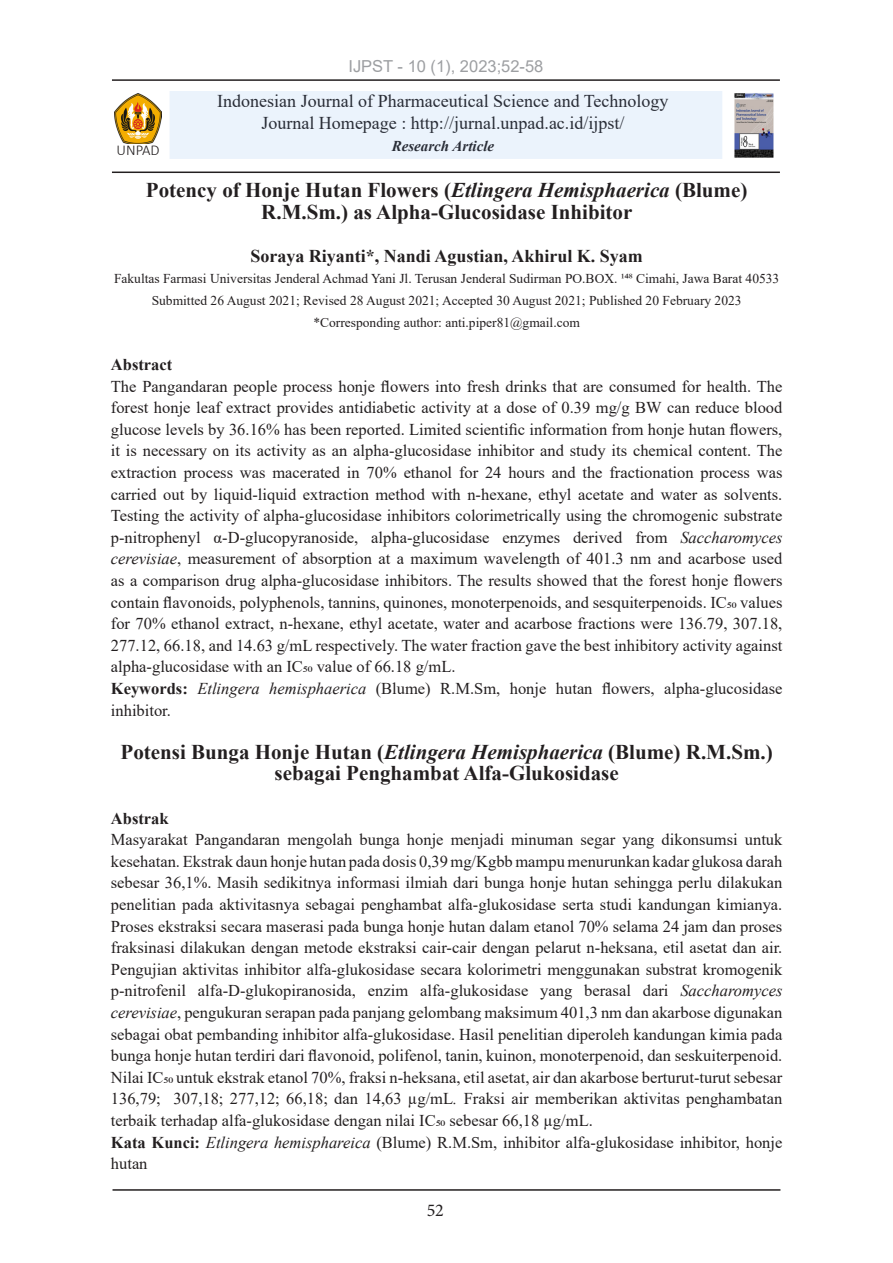
<style>
.page{position:relative;width:893px;height:1263px;background:#fff}
.page>*{position:absolute;margin:0;border:0;box-sizing:border-box;transform-origin:0 0}
.t1{font:700 21px/21.6px "Times New Roman";color:#231f20;text-align:center}
.t2{font:18px/21.6px "Times New Roman";color:#231f20;text-align:center}
.Author{font:700 18px "Times New Roman";color:#231f20}
.t3{font:18px "Minion Pro";color:#231f20}
.t4{font:16.5px/21.6px "Times New Roman";color:#231f20;text-align:justify}
.t5{font:16.5px "Arial";color:#9d9fa2}
.t6{font:700 16.5px "Times New Roman";color:#231f20}
.t7{font:italic 700 15px "Times New Roman";color:#231f20}
.t8{font:300 15px "Calibri";color:#231f20}
.History{font:13.5px "Times New Roman";color:#231f20}
.s1{font-style:italic}
.s2{font-weight:700}
</style>
<div class="page">
<div style="left:170px;top:91px;width:552px;height:68px;background:#ebf3fc"></div>
<hr style="left:112px;top:79px;width:668px;height:2px;background:#231f20">
<hr style="left:112px;top:172px;width:668px;height:1px;background:#231f20">
<img style="left:115px;top:94px;width:47px;height:50px">
<img style="left:734px;top:93px;width:40px;height:65px">
<hr style="left:113px;top:1189px;width:667px;height:2px;background:#231f20">
<p class="t5" style="left:348px;top:55px;width:197px">IJPST - 10 (1), 2023;52-58</p>
<p class="t2" style="left:217px;top:90px;width:453px">Indonesian Journal of Pharmaceutical Science and Technology<br>Journal Homepage : http://jurnal.unpad.ac.id/ijpst/</p>
<p class="t8" style="left:117px;top:141px;width:45px">UNPAD</p>
<p class="t7" style="left:392px;top:135px;width:104px">Research Article</p>
<p class="t1" style="left:146px;top:179px;width:603px">Potency of Honje Hutan Flowers (<span class="s1">Etlingera Hemisphaerica</span> (Blume)<br>R.M.Sm.) as Alpha-Glucosidase Inhibitor</p>
<p class="Author" style="left:250px;top:243px;width:394px">Soraya Riyanti*, Nandi Agustian, Akhirul K. Syam</p>
<p class="History" style="left:114px;top:269px;width:667px">Fakultas Farmasi Universitas Jenderal Achmad Yani Jl. Terusan Jenderal Sudirman PO.BOX. 148 Cimahi, Jawa Barat 40533</p>
<p class="History" style="left:152px;top:291px;width:591px">Submitted 26 August 2021; Revised 28 August 2021; Accepted 30 August 2021; Published 20 February 2023</p>
<p class="History" style="left:313px;top:313px;width:268px">*Corresponding author: anti.piper81@gmail.com</p>
<p class="t6" style="left:111px;top:352px;width:63px">Abstract</p>
<p class="t4" style="left:111px;top:375px;width:673px">The Pangandaran people process honje flowers into fresh drinks that are consumed for health. The forest honje leaf extract provides antidiabetic activity at a dose of 0.39 mg/g BW can reduce blood glucose levels by 36.16% has been reported. Limited scientific information from honje hutan flowers, it is necessary on its activity as an alpha-glucosidase inhibitor and study its chemical content. The extraction process was macerated in 70% ethanol for 24 hours and the fractionation process was carried out by liquid-liquid extraction method with n-hexane, ethyl acetate and water as solvents.<br>Testing the activity of alpha-glucosidase inhibitors colorimetrically using the chromogenic substrate p-nitrophenyl α-D-glucopyranoside, alpha-glucosidase enzymes derived from <span class="s1">Saccharomyces cerevisiae</span>, measurement of absorption at a maximum wavelength of 401.3 nm and acarbose used as a comparison drug alpha-glucosidase inhibitors. The results showed that the forest honje flowers contain flavonoids, polyphenols, tannins, quinones, monoterpenoids, and sesquiterpenoids. IC50 values for 70% ethanol extract, n-hexane, ethyl acetate, water and acarbose fractions were 136.79, 307.18, 277.12, 66.18, and 14.63 g/mL respectively. The water fraction gave the best inhibitory activity against alpha-glucosidase with an IC50 value of 66.18 g/mL.</p>
<p class="t4" style="left:111px;top:677px;width:673px"><span class="s2">Keywords:</span> <span class="s1">Etlingera hemisphaerica</span> (Blume) R.M.Sm, honje hutan flowers, alpha-glucosidase inhibitor.</p>
<p class="t1" style="left:121px;top:740px;width:654px">Potensi Bunga Honje Hutan (<span class="s1">Etlingera Hemisphaerica</span> (Blume) R.M.Sm.) sebagai Penghambat Alfa-Glukosidase</p>
<p class="t6" style="left:111px;top:806px;width:59px">Abstrak</p>
<p class="t4" style="left:111px;top:828px;width:673px">Masyarakat Pangandaran mengolah bunga honje menjadi minuman segar yang dikonsumsi untuk kesehatan. Ekstrak daun honje hutan pada dosis 0,39 mg/Kgbb mampu menurunkan kadar glukosa darah sebesar 36,1%. Masih sedikitnya informasi ilmiah dari bunga honje hutan sehingga perlu dilakukan penelitian pada aktivitasnya sebagai penghambat alfa-glukosidase serta studi kandungan kimianya.<br>Proses ekstraksi secara maserasi pada bunga honje hutan dalam etanol 70% selama 24 jam dan proses fraksinasi dilakukan dengan metode ekstraksi cair-cair dengan pelarut n-heksana, etil asetat dan air.<br>Pengujian aktivitas inhibitor alfa-glukosidase secara kolorimetri menggunakan substrat kromogenik p-nitrofenil alfa-D-glukopiranosida, enzim alfa-glukosidase yang berasal dari <span class="s1">Saccharomyces cerevisiae</span>, pengukuran serapan pada panjang gelombang maksimum 401,3 nm dan akarbose digunakan sebagai obat pembanding inhibitor alfa-glukosidase. Hasil penelitian diperoleh kandungan kimia pada bunga honje hutan terdiri dari flavonoid, polifenol, tanin, kuinon, monoterpenoid, dan seskuiterpenoid.<br>Nilai IC50 untuk ekstrak etanol 70%, fraksi n-heksana, etil asetat, air dan akarbose berturut-turut sebesar 136,79; 307,18; 277,12; 66,18; dan 14,63 µg/mL<span class="s1">.</span> Fraksi air memberikan aktivitas penghambatan terbaik terhadap alfa-glukosidase dengan nilai IC50 sebesar 66,18 µg/mL.</p>
<p class="t4" style="left:111px;top:1131px;width:673px"><span class="s2">Kata Kunci:</span> <span class="s1">Etlingera hemisphareica</span> (Blume) R.M.Sm, inhibitor alfa-glukosidase inhibitor, honje hutan</p>
<p class="t3" style="left:427px;top:1198px;width:19px">52</p>
</div>
